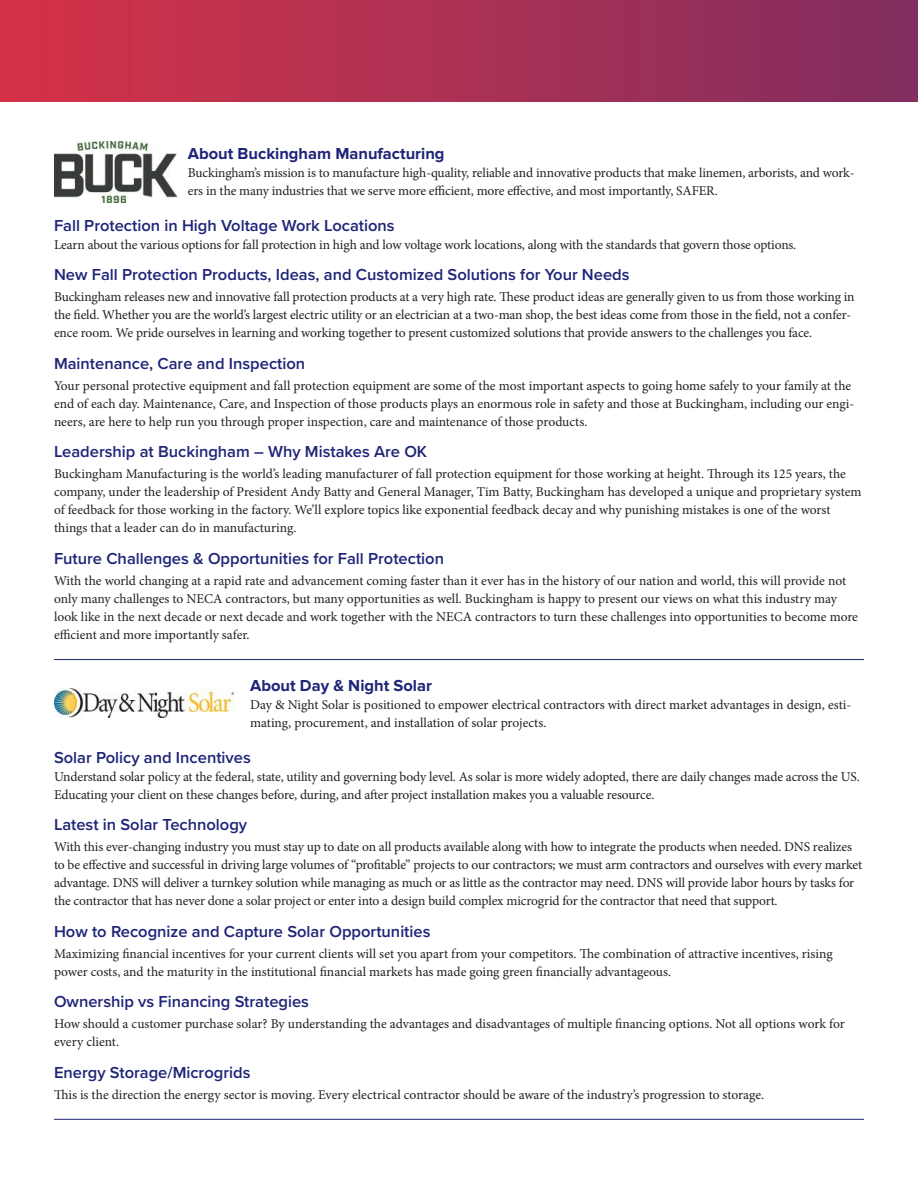
<style>
.page{position:relative;width:918px;height:1188px;background:#fff}
.page>*{position:absolute;margin:0;border:0;box-sizing:border-box;transform-origin:0 0}
.t1{font:600 16.5px "Proxima Nova";color:#1e2477}
.t2{font:700 16.5px "Proxima Nova";color:#1e2477}
.t3{font:13.5px/18px "Minion Pro";letter-spacing:-.01em;color:#241f1f}
</style>
<div class="page">
<hr style="left:54px;top:659px;width:810px;height:1px;background:#1e2477">
<hr style="left:54px;top:1119px;width:810px;height:1px;background:#1e2477">
<img style="left:54px;top:142px;width:122px;height:61px">
<img style="left:54px;top:689px;width:180px;height:28px">
<div style="left:0;top:0;width:918px;height:102px;background:linear-gradient(to right,#d53247,#812e60)"></div>
<p class="t2" style="left:188px;top:144px;width:258px">About Buckingham Manufacturing</p>
<p class="t3" style="left:188px;top:164px;width:668px">Buckingham’s mission is to manufacture high-quality, reliable and innovative products that make linemen, arborists, and work&shy;ers in the many industries that we serve more efficient, more effective, and most importantly, SAFER.</p>
<p class="t1" style="left:54px;top:213px;width:342px">Fall Protection in High Voltage Work Locations</p>
<p class="t3" style="left:54px;top:236px;width:744px">Learn about the various options for fall protection in high and low voltage work locations, along with the standards that govern those options.</p>
<p class="t1" style="left:54px;top:263px;width:577px">New Fall Protection Products, Ideas, and Customized Solutions for Your Needs</p>
<p class="t3" style="left:54px;top:288px;width:802px">Buckingham releases new and innovative fall protection products at a very high rate. These product ideas are generally given to us from those working in the field. Whether you are the world’s largest electric utility or an electrician at a two-man shop, the best ideas come from those in the field, not a confer&shy;ence room. We pride ourselves in learning and working together to present customized solutions that provide answers to the challenges you face.</p>
<p class="t1" style="left:54px;top:351px;width:253px">Maintenance, Care and Inspection</p>
<p class="t3" style="left:54px;top:377px;width:802px">Your personal protective equipment and fall protection equipment are some of the most important aspects to going home safely to your family at the end of each day. Maintenance, Care, and Inspection of those products plays an enormous role in safety and those at Buckingham, including our engi&shy;neers, are here to help run you through proper inspection, care and maintenance of those products.</p>
<p class="t1" style="left:54px;top:440px;width:375px">Leadership at Buckingham – Why Mistakes Are OK</p>
<p class="t3" style="left:54px;top:465px;width:809px">Buckingham Manufacturing is the world’s leading manufacturer of fall protection equipment for those working at height. Through its 125 years, the company, under the leadership of President Andy Batty and General Manager, Tim Batty, Buckingham has developed a unique and proprietary system of feedback for those working in the factory. We’ll explore topics like exponential feedback decay and why punishing mistakes is one of the worst things that a leader can do in manufacturing.</p>
<p class="t1" style="left:54px;top:546px;width:392px">Future Challenges &amp; Opportunities for Fall Protection</p>
<p class="t3" style="left:54px;top:572px;width:805px">With the world changing at a rapid rate and advancement coming faster than it ever has in the history of our nation and world, this will provide not only many challenges to NECA contractors, but many opportunities as well. Buckingham is happy to present our views on what this industry may look like in the next decade or next decade and work together with the NECA contractors to turn these challenges into opportunities to become more efficient and more importantly safer.</p>
<p class="t2" style="left:250px;top:676px;width:183px">About Day &amp; Night Solar</p>
<p class="t3" style="left:250px;top:695px;width:603px">Day &amp; Night Solar is positioned to empower electrical contractors with direct market advantages in design, esti&shy;mating, procurement, and installation of solar projects.</p>
<p class="t1" style="left:54px;top:745px;width:198px">Solar Policy and Incentives</p>
<p class="t3" style="left:54px;top:767px;width:807px">Understand solar policy at the federal, state, utility and governing body level. As solar is more widely adopted, there are daily changes made across the US.<br>Educating your client on these changes before, during, and after project installation makes you a valuable resource.</p>
<p class="t1" style="left:54px;top:812px;width:195px">Latest in Solar Technology</p>
<p class="t3" style="left:54px;top:838px;width:810px">With this ever-changing industry you must stay up to date on all products available along with how to integrate the products when needed. DNS realizes to be effective and successful in driving large volumes of “profitable” projects to our contractors; we must arm contractors and ourselves with every market advantage. DNS will deliver a turnkey solution while managing as much or as little as the contractor may need. DNS will provide labor hours by tasks for the contractor that has never done a solar project or enter into a design build complex microgrid for the contractor that need that support.</p>
<p class="t1" style="left:54px;top:919px;width:378px">How to Recognize and Capture Solar Opportunities</p>
<p class="t3" style="left:54px;top:944px;width:780px">Maximizing financial incentives for your current clients will set you apart from your competitors. The combination of attractive incentives, rising power costs, and the maturity in the institutional financial markets has made going green financially advantageous.</p>
<p class="t1" style="left:54px;top:989px;width:257px">Ownership vs Financing Strategies</p>
<p class="t3" style="left:54px;top:1015px;width:792px">How should a customer purchase solar? By understanding the advantages and disadvantages of multiple financing options. Not all options work for every client.</p>
<p class="t1" style="left:54px;top:1060px;width:198px">Energy Storage/Microgrids</p>
<p class="t3" style="left:54px;top:1085px;width:712px">This is the direction the energy sector is moving. Every electrical contractor should be aware of the industry’s progression to storage.</p>
</div>
